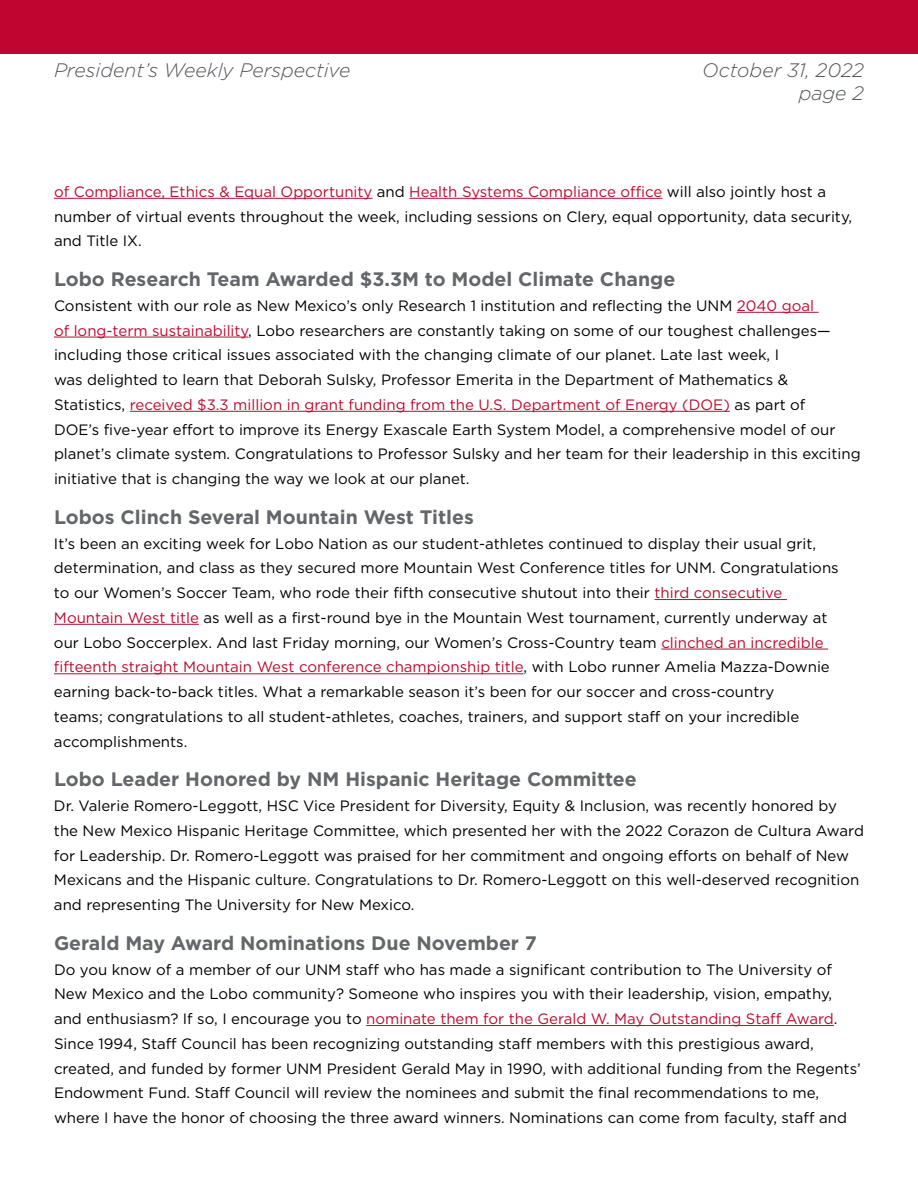
<style>
.page{position:relative;width:918px;height:1188px;background:#fff}
.page>*{position:absolute;margin:0;border:0;box-sizing:border-box;transform-origin:0 0}
.Normal__Web{font:700 19.5px "Gotham";color:#63666a}
.t1{font:italic 300 19.5px/23.4px "Gotham";color:#52555b;text-align:right}
.Normal__Web-2{font:15px/24.8px "Gotham";color:#000}
.s1{color:#ba0c2f}
</style>
<div class="page">
<hr style="left:54px;top:198px;width:318px;height:1px;background:#ba0c2f">
<hr style="left:409px;top:198px;width:253px;height:1px;background:#ba0c2f">
<hr style="left:737px;top:312px;width:82px;height:1px;background:#ba0c2f">
<hr style="left:54px;top:337px;width:194px;height:1px;background:#ba0c2f">
<hr style="left:130px;top:411px;width:600px;height:1px;background:#ba0c2f">
<hr style="left:654px;top:599px;width:133px;height:1px;background:#ba0c2f">
<hr style="left:54px;top:624px;width:145px;height:1px;background:#ba0c2f">
<hr style="left:661px;top:649px;width:167px;height:1px;background:#ba0c2f">
<hr style="left:54px;top:673px;width:470px;height:1px;background:#ba0c2f">
<hr style="left:366px;top:1025px;width:468px;height:1px;background:#ba0c2f">
<div style="left:0;top:0;width:918px;height:53px;background:#c00630"></div>
<h1 class="t1" style="left:54px;top:58px;width:298px">President’s Weekly Perspective</h1>
<h1 class="t1" style="left:702px;top:58px;width:163px">October 31, 2022 page 2</h1>
<p class="Normal__Web-2" style="left:54px;top:179px;width:800px"><span class="s1">of Compliance, Ethics &amp; Equal Opportunity</span> and <span class="s1">Health Systems Compliance office</span> will also jointly host a number of virtual events throughout the week, including sessions on Clery, equal opportunity, data security, and Title IX.</p>
<p class="Normal__Web" style="left:54px;top:266px;width:623px">Lobo Research Team Awarded $3.3M to Model Climate Change</p>
<p class="Normal__Web-2" style="left:54px;top:293px;width:808px">Consistent with our role as New Mexico’s only Research 1 institution and reflecting the UNM <span class="s1">2040 goal<br>of long-term sustainability</span>, Lobo researchers are constantly taking on some of our toughest challenges— including those critical issues associated with the changing climate of our planet. Late last week, I<br>was delighted to learn that Deborah Sulsky, Professor Emerita in the Department of Mathematics &amp; Statistics, <span class="s1">received $3.3 million in grant funding from the U.S. Department of Energy (DOE)</span> as part of<br>DOE’s five-year effort to improve its Energy Exascale Earth System Model, a comprehensive model of our planet’s climate system. Congratulations to Professor Sulsky and her team for their leadership in this exciting initiative that is changing the way we look at our planet.</p>
<p class="Normal__Web" style="left:54px;top:504px;width:421px">Lobos Clinch Several Mountain West Titles</p>
<p class="Normal__Web-2" style="left:54px;top:531px;width:786px">It’s been an exciting week for Lobo Nation as our student-athletes continued to display their usual grit, determination, and class as they secured more Mountain West Conference titles for UNM. Congratulations to our Women’s Soccer Team, who rode their fifth consecutive shutout into their <span class="s1">third consecutive Mountain West title</span> as well as a first-round bye in the Mountain West tournament, currently underway at our Lobo Soccerplex. And last Friday morning, our Women’s Cross-Country team <span class="s1">clinched an incredible fifteenth straight Mountain West conference championship title</span>, with Lobo runner Amelia Mazza-Downie earning back-to-back titles. What a remarkable season it’s been for our soccer and cross-country<br>teams; congratulations to all student-athletes, coaches, trainers, and support staff on your incredible accomplishments.</p>
<p class="Normal__Web" style="left:54px;top:766px;width:584px">Lobo Leader Honored by NM Hispanic Heritage Committee</p>
<p class="Normal__Web-2" style="left:54px;top:793px;width:812px">Dr. Valerie Romero-Leggott, HSC Vice President for Diversity, Equity &amp; Inclusion, was recently honored by the New Mexico Hispanic Heritage Committee, which presented her with the 2022 Corazon de Cultura Award for Leadership. Dr. Romero-Leggott was praised for her commitment and ongoing efforts on behalf of New Mexicans and the Hispanic culture. Congratulations to Dr. Romero-Leggott on this well-deserved recognition and representing The University for New Mexico.</p>
<p class="Normal__Web" style="left:54px;top:930px;width:485px">Gerald May Award Nominations Due November 7</p>
<p class="Normal__Web-2" style="left:54px;top:957px;width:808px">Do you know of a member of our UNM staff who has made a significant contribution to The University of New Mexico and the Lobo community? Someone who inspires you with their leadership, vision, empathy, and enthusiasm? If so, I encourage you to <span class="s1">nominate them for the Gerald W. May Outstanding Staff Award</span>.<br>Since 1994, Staff Council has been recognizing outstanding staff members with this prestigious award, created, and funded by former UNM President Gerald May in 1990, with additional funding from the Regents’ Endowment Fund. Staff Council will review the nominees and submit the final recommendations to me, where I have the honor of choosing the three award winners. Nominations can come from faculty, staff and</p>
</div>
